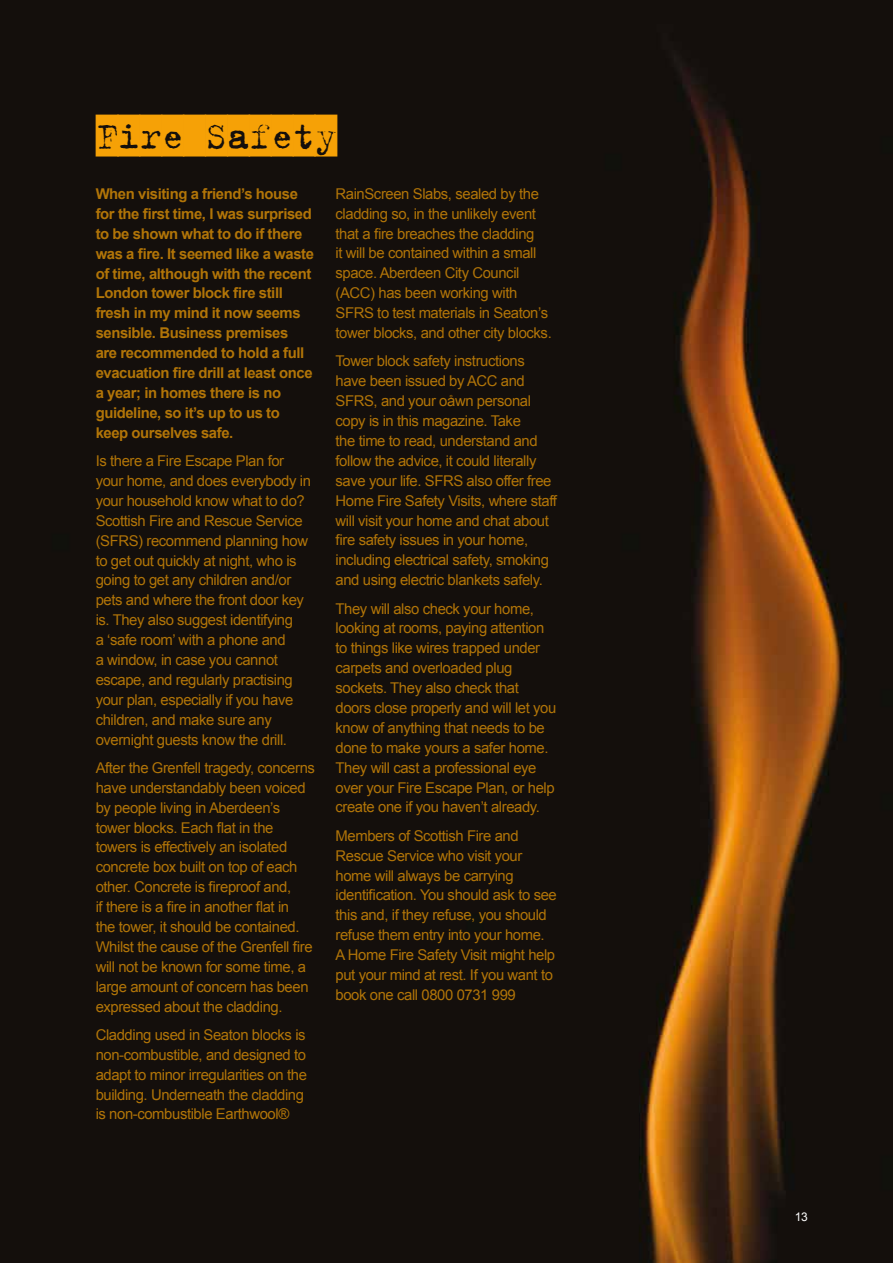
<style>
.page{position:relative;width:893px;height:1263px;background:#fff}
.page>*{position:absolute;margin:0;border:0;box-sizing:border-box;transform-origin:0 0}
.t1{font:41.85px "Trixie Cyr G Cameo";letter-spacing:-.025em;color:#f6a106}
.t2{font:14.85px/20px "Arial";letter-spacing:-.025em;color:#f6a106}
.t3{font:700 14.85px/20px "Arial";letter-spacing:-.025em;color:#f6a106}
.t4{font:12px "Arial";color:#fff}
</style>
<div class="page">
<img style="left:1px;top:0;width:892px;height:1263px">
<img style="left:0;top:0;width:1px;height:1263px">
<h1 class="t1" style="left:96px;top:107px;width:243px">FIRE SAFETY</h1>
<p class="t3" style="left:96px;top:184px;width:220px">When visiting a friend’s house for the first time, I was surprised to be shown what to do if there was a fire. It seemed like a waste of time, although with the recent<br>London tower block fire still fresh in my mind it now seems sensible. Business premises<br>are recommended to hold a full evacuation fire drill at least once a year; in homes there is no guideline, so it’s up to us to keep ourselves safe.</p>
<p class="t2" style="left:96px;top:451px;width:217px">Is there a Fire Escape Plan for your home, and does everybody in your household know what to do?<br>Scottish Fire and Rescue Service (SFRS) recommend planning how to get out quickly at night, who is going to get any children and/or pets and where the front door key is. They also suggest identifying<br>a ‘safe room’ with a phone and<br>a window, in case you cannot escape, and regularly practising your plan, especially if you have children, and make sure any overnight guests know the drill.</p>
<p class="t2" style="left:96px;top:758px;width:221px">After the Grenfell tragedy, concerns have understandably been voiced by people living in Aberdeen’s tower blocks. Each flat in the towers is effectively an isolated concrete box built on top of each other. Concrete is fireproof and,<br>if there is a fire in another flat in<br>the tower, it should be contained.<br>Whilst the cause of the Grenfell fire will not be known for some time, a large amount of concern has been expressed about the cladding.</p>
<p class="t2" style="left:96px;top:1025px;width:213px">Cladding used in Seaton blocks is non-combustible, and designed to adapt to minor irregularities on the building. Underneath the cladding is non-combustible Earthwool®</p>
<p class="t2" style="left:336px;top:184px;width:218px">RainScreen Slabs, sealed by the cladding so, in the unlikely event that a fire breaches the cladding<br>it will be contained within a small space. Aberdeen City Council (ACC) has been working with<br>SFRS to test materials in Seaton’s tower blocks, and other city blocks.</p>
<p class="t2" style="left:336px;top:351px;width:223px">Tower block safety instructions have been issued by ACC and SFRS, and your oåwn personal copy is in this magazine. Take<br>the time to read, understand and follow the advice, it could literally save your life. SFRS also offer free Home Fire Safety Visits, where staff will visit your home and chat about fire safety issues in your home, including electrical safety, smoking and using electric blankets safely.</p>
<p class="t2" style="left:336px;top:598px;width:222px">They will also check your home, looking at rooms, paying attention to things like wires trapped under carpets and overloaded plug sockets. They also check that doors close properly and will let you know of anything that needs to be done to make yours a safer home.<br>They will cast a professional eye over your Fire Escape Plan, or help create one if you haven’t already.</p>
<p class="t2" style="left:336px;top:826px;width:223px">Members of Scottish Fire and<br>Rescue Service who visit your home will always be carrying identification. You should ask to see this and, if they refuse, you should refuse them entry into your home.<br>A Home Fire Safety Visit might help put your mind at rest. If you want to book one call 0800 0731 999</p>
<p class="t4" style="left:795px;top:1208px;width:14px">13</p>
</div>
